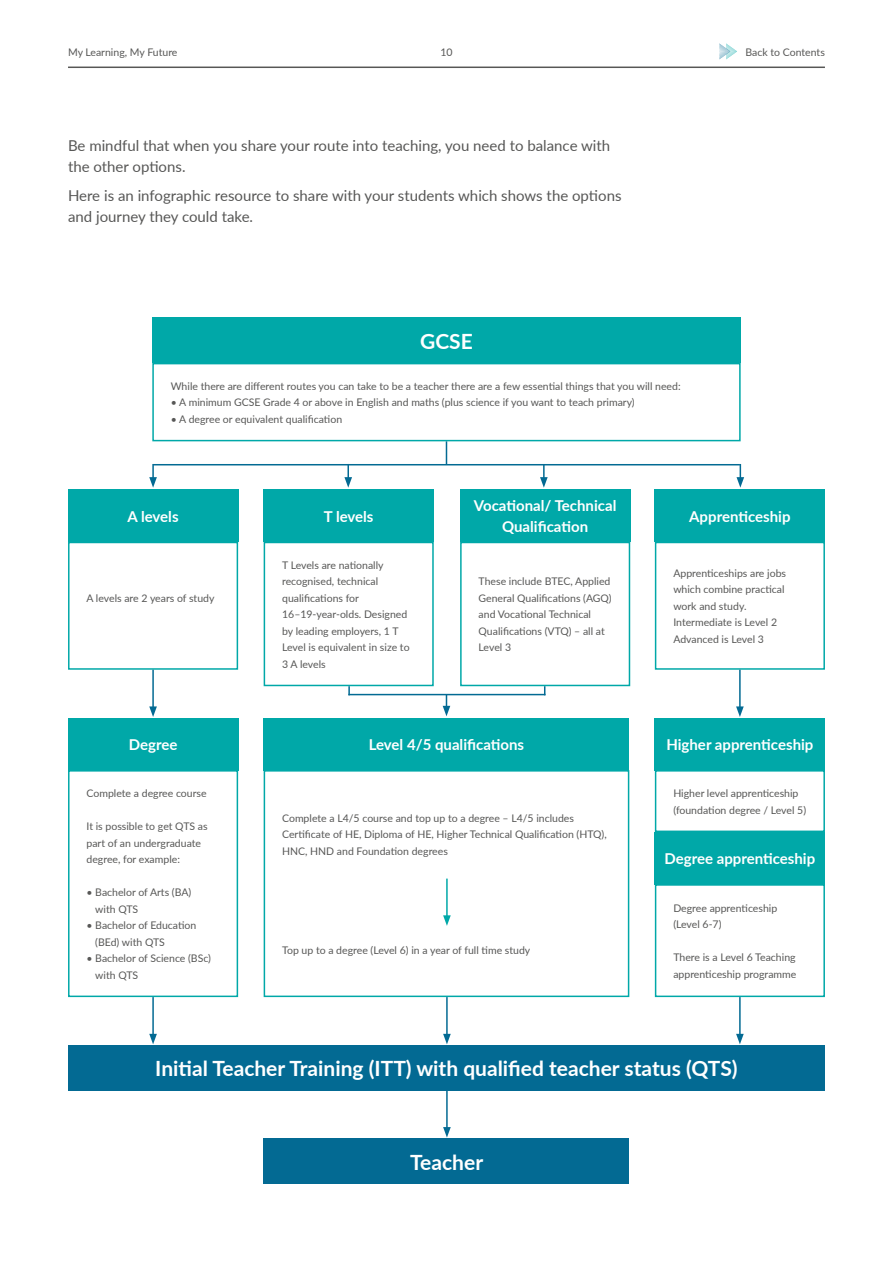
<style>
.page{position:relative;width:893px;height:1263px;background:#fff}
.page>*{position:absolute;margin:0;border:0;box-sizing:border-box;transform-origin:0 0}
.t1{font:700 21px "Lato";color:#fff}
.t2{font:15px/21px "Lato";color:#575756}
.t3{font:700 15px/21px "Lato";color:#fff;text-align:center}
.t4{font:10.5px/16.5px "Lato";color:#575756}
</style>
<div class="page">
<div style="left:68px;top:1045px;width:757px;height:45px;background:#036a93"></div>
<div style="left:264px;top:1138px;width:365px;height:45px;background:#036a93"></div>
<div style="left:264px;top:718px;width:365px;height:52px;background:#00a8a8"></div>
<div style="left:264px;top:490px;width:170px;height:52px;background:#00a8a8"></div>
<div style="left:460px;top:490px;width:170px;height:52px;background:#00a8a8"></div>
<div style="left:655px;top:490px;width:170px;height:52px;background:#00a8a8"></div>
<div style="left:655px;top:718px;width:170px;height:52px;background:#00a8a8"></div>
<div style="left:655px;top:832px;width:170px;height:52px;background:#00a8a8"></div>
<div style="left:152px;top:318px;width:589px;height:45px;background:#00a8a8"></div>
<div style="left:152px;top:363px;width:589px;height:78px;border:2px solid #00a8a8"></div>
<div style="left:68px;top:490px;width:170px;height:52px;background:#00a8a8"></div>
<div style="left:68px;top:542px;width:170px;height:128px;border:2px solid #00a8a8"></div>
<div style="left:68px;top:718px;width:170px;height:52px;background:#00a8a8"></div>
<div style="left:68px;top:770px;width:170px;height:227px;border:2px solid #00a8a8"></div>
<div style="left:264px;top:770px;width:365px;height:227px;border:2px solid #00a8a8"></div>
<div style="left:264px;top:542px;width:170px;height:144px;border:2px solid #00a8a8"></div>
<div style="left:460px;top:542px;width:170px;height:144px;border:2px solid #00a8a8"></div>
<div style="left:655px;top:542px;width:170px;height:128px;border:2px solid #00a8a8"></div>
<div style="left:655px;top:770px;width:170px;height:62px;border:2px solid #00a8a8"></div>
<div style="left:655px;top:884px;width:170px;height:113px;border:2px solid #00a8a8"></div>
<svg style="left:446px;top:441px;width:1px;height:23px"></svg>
<svg style="left:443px;top:695px;width:7px;height:21px"></svg>
<hr style="left:153px;top:464px;width:587px;height:1px;background:#036a93">
<hr style="left:348px;top:694px;width:197px;height:1px;background:#036a93">
<svg style="left:736px;top:464px;width:8px;height:24px"></svg>
<svg style="left:540px;top:465px;width:8px;height:23px"></svg>
<svg style="left:348px;top:686px;width:2px;height:9px"></svg>
<svg style="left:344px;top:465px;width:8px;height:23px"></svg>
<svg style="left:149px;top:464px;width:8px;height:24px"></svg>
<hr style="left:739px;top:670px;width:2px;height:39px;background:#036a93">
<svg style="left:736px;top:706px;width:8px;height:11px"></svg>
<hr style="left:739px;top:997px;width:2px;height:39px;background:#036a93">
<svg style="left:736px;top:1034px;width:8px;height:10px"></svg>
<hr style="left:446px;top:997px;width:2px;height:39px;background:#036a93">
<svg style="left:443px;top:1034px;width:8px;height:10px"></svg>
<hr style="left:446px;top:878px;width:2px;height:40px;background:#00a8a8">
<svg style="left:443px;top:915px;width:8px;height:11px"></svg>
<hr style="left:446px;top:1090px;width:2px;height:39px;background:#036a93">
<svg style="left:443px;top:1127px;width:8px;height:10px"></svg>
<hr style="left:152px;top:670px;width:2px;height:39px;background:#036a93">
<svg style="left:149px;top:706px;width:8px;height:11px"></svg>
<hr style="left:152px;top:997px;width:2px;height:39px;background:#036a93">
<svg style="left:149px;top:1034px;width:8px;height:10px"></svg>
<hr style="left:68px;top:67px;width:757px;height:1px;background:#575756">
<svg style="left:719px;top:44px;width:18px;height:15px"></svg>
<p class="t4" style="left:68px;top:43px;width:111px">My Learning, My Future</p>
<p class="t4" style="left:440px;top:43px;width:14px">10</p>
<p class="t4" style="left:746px;top:43px;width:81px">Back to Contents</p>
<h2 class="t2" style="left:68px;top:134px;width:544px">Be mindful that when you share your route into teaching, you need to balance with the other options.</h2>
<h2 class="t2" style="left:68px;top:185px;width:555px">Here is an infographic resource to share with your students which shows the options and journey they could take.</h2>
<h1 class="t1" style="left:420px;top:326px;width:54px">GCSE</h1>
<p class="t4" style="left:171px;top:377px;width:511px">While there are different routes you can take to be a teacher there are a few essential things that you will need:</p>
<p class="t4" style="left:171px;top:394px;width:465px">• A minimum GCSE Grade 4 or above in English and maths (plus science if you want to teach primary)</p>
<p class="t4" style="left:171px;top:410px;width:173px">• A degree or equivalent qualification</p>
<h2 class="t3" style="left:128px;top:505px;width:53px">A levels</h2>
<p class="t4" style="left:87px;top:589px;width:129px">A levels are 2 years of study</p>
<h2 class="t3" style="left:129px;top:733px;width:50px">Degree</h2>
<p class="t4" style="left:87px;top:784px;width:122px">Complete a degree course</p>
<p class="t4" style="left:87px;top:817px;width:123px">It is possible to get QTS as part of an undergraduate degree, for example:</p>
<p class="t4" style="left:95px;top:883px;width:98px;text-indent:-9px">• Bachelor of Arts (BA) with QTS</p>
<p class="t4" style="left:95px;top:916px;width:103px;text-indent:-9px">• Bachelor of Education (BEd) with QTS</p>
<p class="t4" style="left:95px;top:949px;width:117px;text-indent:-9px">• Bachelor of Science (BSc) with QTS</p>
<h2 class="t3" style="left:324px;top:505px;width:51px">T levels</h2>
<h2 class="t3" style="left:474px;top:495px;width:144px">Vocational/ Technical<br>Qualification</h2>
<h2 class="t3" style="left:689px;top:505px;width:103px">Apprenticeship</h2>
<p class="t4" style="left:282px;top:556px;width:129px">T Levels are nationally recognised, technical qualifications for<br>16–19-year-olds. Designed by leading employers, 1 T<br>Level is equivalent in size to<br>3 A levels</p>
<p class="t4" style="left:479px;top:573px;width:135px">These include BTEC, Applied<br>General Qualifications (AGQ) and Vocational Technical<br>Qualifications (VTQ) – all at<br>Level 3</p>
<p class="t4" style="left:673px;top:564px;width:114px">Apprenticeships are jobs which combine practical work and study.<br>Intermediate is Level 2<br>Advanced is Level 3</p>
<h2 class="t3" style="left:369px;top:733px;width:157px">Level 4/5 qualifications</h2>
<p class="t4" style="left:282px;top:809px;width:326px">Complete a L4/5 course and top up to a degree – L4/5 includes<br>Certificate of HE, Diploma of HE, Higher Technical Qualification (HTQ),<br>HNC, HND and Foundation degrees</p>
<p class="t4" style="left:282px;top:941px;width:250px">Top up to a degree (Level 6) in a year of full time study</p>
<h2 class="t3" style="left:666px;top:733px;width:149px">Higher apprenticeship</h2>
<p class="t4" style="left:673px;top:784px;width:134px">Higher level apprenticeship (foundation degree / Level 5)</p>
<h2 class="t3" style="left:664px;top:847px;width:152px">Degree apprenticeship</h2>
<p class="t4" style="left:673px;top:899px;width:105px">Degree apprenticeship (Level 6-7)</p>
<p class="t4" style="left:673px;top:949px;width:124px">There is a Level 6 Teaching apprenticeship programme</p>
<h1 class="t1" style="left:155px;top:1053px;width:584px">Initial Teacher Training (ITT) with qualified teacher status (QTS)</h1>
<h1 class="t1" style="left:410px;top:1146px;width:74px">Teacher</h1>
</div>
